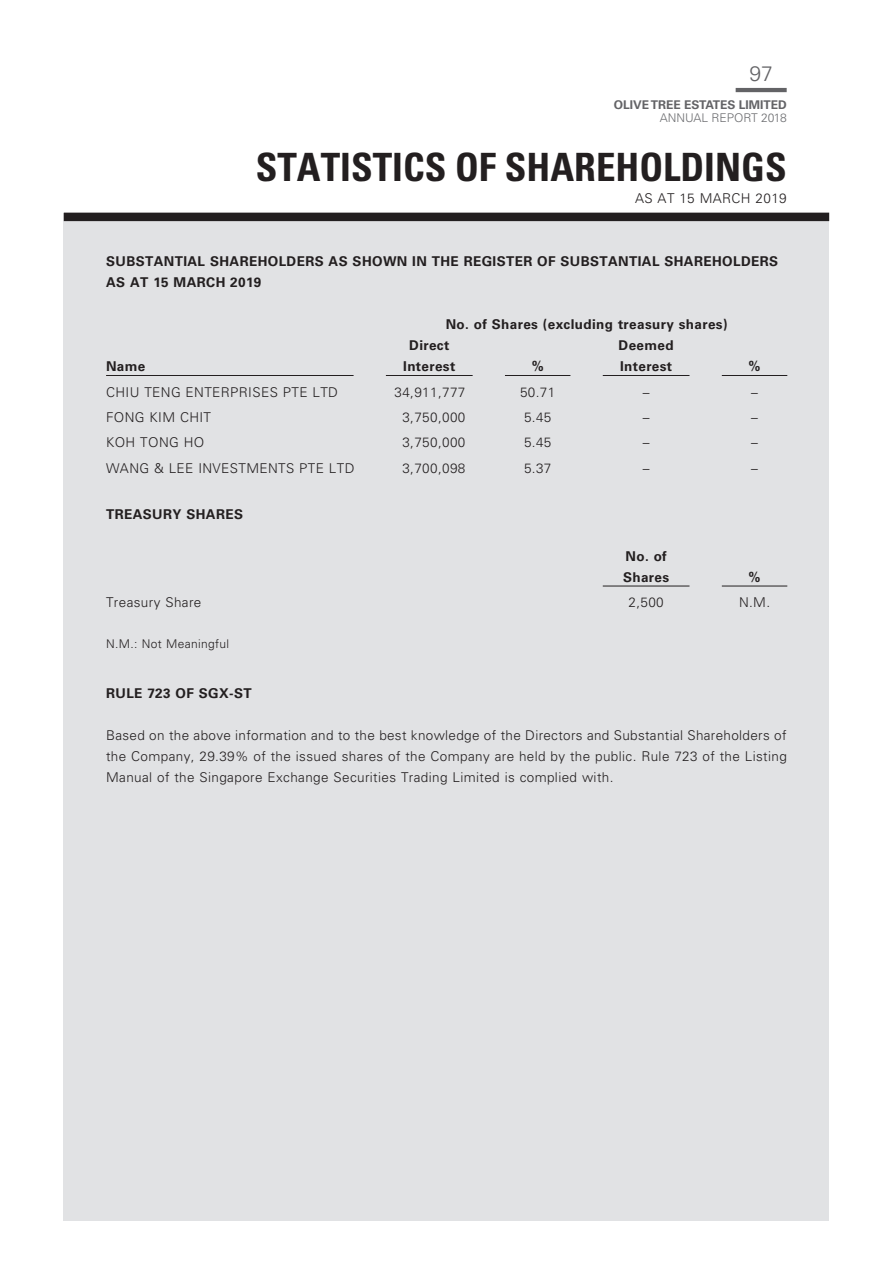
<style>
.page{position:relative;width:893px;height:1263px;background:#fff}
.page>*{position:absolute;margin:0;border:0;box-sizing:border-box;transform-origin:0 0}
.t1{font:700 condensed 39px "Univers LT Std";color:#231f20}
.t2{font:300 21px "Univers LT Std";color:#636366}
._00_E_Body_Text{font:300 13.5px/21px "Univers LT Std";letter-spacing:.03em;color:#231f20;text-align:justify}
._50_E_Table_Text{font:300 13.5px "Univers LT Std";letter-spacing:.03em;color:#231f20}
._01_E_Heading_Body{font:700 13.5px "Univers LT Std";letter-spacing:.03em;color:#231f20}
._50_E_Table_Text-2{font:700 13.5px "Univers LT Std";letter-spacing:.03em;color:#231f20}
._00_E_Body_Text-2{font:700 13.5px "Univers LT Std";letter-spacing:.03em;color:#231f20}
.t3{font:700 12px "Univers LT Std";color:#636366}
._10_E_Notes_Text{font:300 12px "Univers LT Std";letter-spacing:.03em;color:#231f20}
.t4{font:300 12px "Univers LT Std";color:#6c6d70}
</style>
<div class="page">
<hr style="left:736px;top:88px;width:51px;height:4px;background:#636366">
<div style="left:64px;top:213px;width:765px;height:1007px;background:#e1e2e4"></div>
<div style="left:64px;top:213px;width:765px;height:8px;background:#231f20"></div>
<hr style="left:106px;top:375px;width:248px;height:1px;background:#231f20">
<hr style="left:386px;top:375px;width:87px;height:1px;background:#231f20">
<hr style="left:505px;top:375px;width:65px;height:1px;background:#231f20">
<hr style="left:603px;top:375px;width:86px;height:1px;background:#231f20">
<hr style="left:722px;top:375px;width:65px;height:1px;background:#231f20">
<hr style="left:603px;top:586px;width:86px;height:1px;background:#231f20">
<hr style="left:722px;top:586px;width:65px;height:1px;background:#231f20">
<p class="t2" style="left:749px;top:61px;width:25px">97</p>
<p class="t3" style="left:614px;top:97px;width:174px">OLIVE TREE ESTATES LIMITED</p>
<p class="t4" style="left:660px;top:111px;width:128px">ANNUAL REPORT 2018</p>
<p class="t1" style="left:256px;top:143px;width:532px">STATISTICS OF SHAREHOLDINGS</p>
<p class="_00_E_Body_Text" style="left:635px;top:187px;width:153px">AS AT 15 MARCH 2019</p>
<p class="_01_E_Heading_Body" style="left:106px;top:254px;width:674px">SUBSTANTIAL SHAREHOLDERS AS SHOWN IN THE REGISTER OF SUBSTANTIAL SHAREHOLDERS</p>
<p class="_01_E_Heading_Body" style="left:106px;top:275px;width:157px">AS AT 15 MARCH 2019</p>
<p class="_50_E_Table_Text-2" style="left:446px;top:317px;width:283px">No. of Shares (excluding treasury shares)</p>
<p class="_50_E_Table_Text-2" style="left:106px;top:359px;width:41px">Name</p>
<p class="_50_E_Table_Text-2" style="left:409px;top:338px;width:42px">Direct</p>
<p class="_50_E_Table_Text-2" style="left:403px;top:359px;width:54px">Interest</p>
<p class="_50_E_Table_Text-2" style="left:532px;top:359px;width:14px">%</p>
<p class="_50_E_Table_Text-2" style="left:619px;top:338px;width:57px">Deemed</p>
<p class="_50_E_Table_Text-2" style="left:620px;top:359px;width:54px">Interest</p>
<p class="_50_E_Table_Text-2" style="left:749px;top:359px;width:14px">%</p>
<p class="_50_E_Table_Text" style="left:106px;top:384px;width:233px">CHIU TENG ENTERPRISES PTE LTD</p>
<p class="_50_E_Table_Text" style="left:394px;top:384px;width:72px">34,911,777</p>
<p class="_50_E_Table_Text" style="left:520px;top:384px;width:37px">50.71</p>
<p class="_50_E_Table_Text" style="left:643px;top:384px;width:8px">–</p>
<p class="_50_E_Table_Text" style="left:751px;top:384px;width:8px">–</p>
<p class="_50_E_Table_Text" style="left:106px;top:409px;width:107px">FONG KIM CHIT</p>
<p class="_50_E_Table_Text" style="left:402px;top:409px;width:65px">3,750,000</p>
<p class="_50_E_Table_Text" style="left:524px;top:409px;width:29px">5.45</p>
<p class="_50_E_Table_Text" style="left:643px;top:409px;width:8px">–</p>
<p class="_50_E_Table_Text" style="left:751px;top:409px;width:8px">–</p>
<p class="_50_E_Table_Text" style="left:106px;top:434px;width:100px">KOH TONG HO</p>
<p class="_50_E_Table_Text" style="left:402px;top:434px;width:65px">3,750,000</p>
<p class="_50_E_Table_Text" style="left:524px;top:434px;width:29px">5.45</p>
<p class="_50_E_Table_Text" style="left:643px;top:434px;width:8px">–</p>
<p class="_50_E_Table_Text" style="left:751px;top:434px;width:8px">–</p>
<p class="_50_E_Table_Text" style="left:106px;top:460px;width:250px">WANG &amp; LEE INVESTMENTS PTE LTD</p>
<p class="_50_E_Table_Text" style="left:402px;top:460px;width:65px">3,700,098</p>
<p class="_50_E_Table_Text" style="left:524px;top:460px;width:29px">5.37</p>
<p class="_50_E_Table_Text" style="left:643px;top:460px;width:8px">–</p>
<p class="_50_E_Table_Text" style="left:751px;top:460px;width:8px">–</p>
<p class="_00_E_Body_Text-2" style="left:106px;top:506px;width:138px">TREASURY SHARES</p>
<p class="_50_E_Table_Text-2" style="left:625px;top:548px;width:43px">No. of</p>
<p class="_50_E_Table_Text-2" style="left:623px;top:569px;width:48px">Shares</p>
<p class="_50_E_Table_Text-2" style="left:749px;top:569px;width:14px">%</p>
<p class="_50_E_Table_Text" style="left:106px;top:594px;width:97px">Treasury Share</p>
<p class="_50_E_Table_Text" style="left:628px;top:594px;width:37px">2,500</p>
<p class="_50_E_Table_Text" style="left:739px;top:594px;width:33px">N.M.</p>
<p class="_10_E_Notes_Text" style="left:106px;top:636px;width:125px">N.M.: Not Meaningful</p>
<p class="_00_E_Body_Text-2" style="left:106px;top:685px;width:147px">RULE 723 OF SGX-ST</p>
<p class="_00_E_Body_Text" style="left:106px;top:725px;width:682px">Based on the above information and to the best knowledge of the Directors and Substantial Shareholders of the Company, 29.39% of the issued shares of the Company are held by the public. Rule 723 of the Listing Manual of the Singapore Exchange Securities Trading Limited is complied with.</p>
</div>
